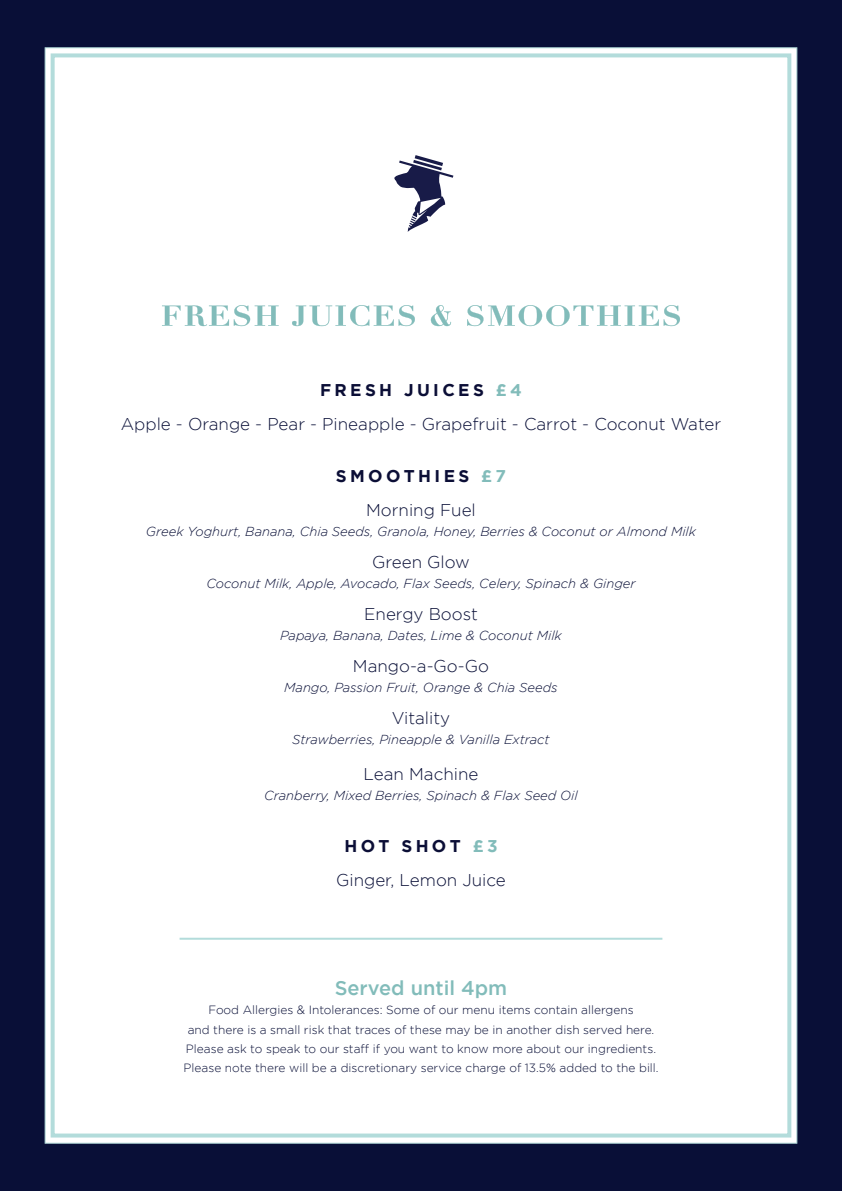
<style>
.page{position:relative;width:842px;height:1191px;background:#090f37}
.page>*{position:absolute;margin:0;border:0;box-sizing:border-box;transform-origin:0 0}
.t1{font:500 20px "Gotham";color:#82bcba}
.t2{font:300 17px/34px "Gotham";color:#090f37;text-align:center}
.t3{font:italic 300 13px "Gotham";color:#090f37}
.t4{font:300 12px/19.4px "Gotham";color:#090f37;text-align:center}
.s1{font-weight:700;color:#0b0e36}
.s2{font-weight:700;color:#82bcba}
</style>
<div class="page">
<div style="left:45px;top:47px;width:752px;height:1096px;background:#fff;border:1px solid #b3dcdb"></div>
<div style="left:51px;top:53px;width:740px;height:1084px;border:4px solid #b3dcdb"></div>
<hr style="left:179px;top:937px;width:483px;height:2px;background:#b3dcdb">
<svg style="left:162px;top:305px;width:117px;height:21px"></svg>
<svg style="left:292px;top:305px;width:123px;height:21px"></svg>
<svg style="left:431px;top:305px;width:20px;height:21px"></svg>
<svg style="left:467px;top:305px;width:213px;height:21px"></svg>
<svg style="left:394px;top:155px;width:59px;height:77px"></svg>
<h2 class="t2" style="left:121px;top:373px;width:602px"><span class="s1">FRESH JUICES</span> <span class="s2">£4<br></span>Apple - Orange - Pear - Pineapple - Grapefruit - Carrot - Coconut Water</h2>
<h2 class="t2" style="left:336px;top:459px;width:172px"><span class="s1">SMOOTHIES</span> <span class="s2">£7<br></span>Morning Fuel</h2>
<p class="t3" style="left:146px;top:527px;width:551px">Greek Yoghurt, Banana, Chia Seeds, Granola, Honey, Berries &amp; Coconut or Almond Milk</p>
<h2 class="t2" style="left:372px;top:545px;width:99px">Green Glow</h2>
<p class="t3" style="left:206px;top:579px;width:431px">Coconut Milk, Apple, Avocado, Flax Seeds, Celery, Spinach &amp; Ginger</p>
<h2 class="t2" style="left:364px;top:597px;width:115px">Energy Boost</h2>
<p class="t3" style="left:280px;top:631px;width:283px">Papaya, Banana, Dates, Lime &amp; Coconut Milk</p>
<h2 class="t2" style="left:353px;top:649px;width:138px">Mango-a-Go-Go</h2>
<p class="t3" style="left:284px;top:683px;width:275px">Mango, Passion Fruit, Orange &amp; Chia Seeds</p>
<h2 class="t2" style="left:392px;top:701px;width:60px">Vitality</h2>
<p class="t3" style="left:292px;top:735px;width:259px">Strawberries, Pineapple &amp; Vanilla Extract</p>
<h2 class="t2" style="left:363px;top:757px;width:116px">Lean Machine</h2>
<p class="t3" style="left:264px;top:791px;width:315px">Cranberry, Mixed Berries, Spinach &amp; Flax Seed Oil</p>
<h2 class="t2" style="left:336px;top:829px;width:171px"><span class="s1">HOT SHOT</span> <span class="s2">£3<br></span>Ginger, Lemon Juice</h2>
<h1 class="t1" style="left:335px;top:976px;width:174px">Served until 4pm</h1>
<p class="t4" style="left:184px;top:1000px;width:476px">Food Allergies &amp; Intolerances: Some of our menu items contain allergens<br>and there is a small risk that traces of these may be in another dish served here.<br>Please ask to speak to our staff if you want to know more about our ingredients.<br>Please note there will be a discretionary service charge of 13.5% added to the bill.</p>
</div>
